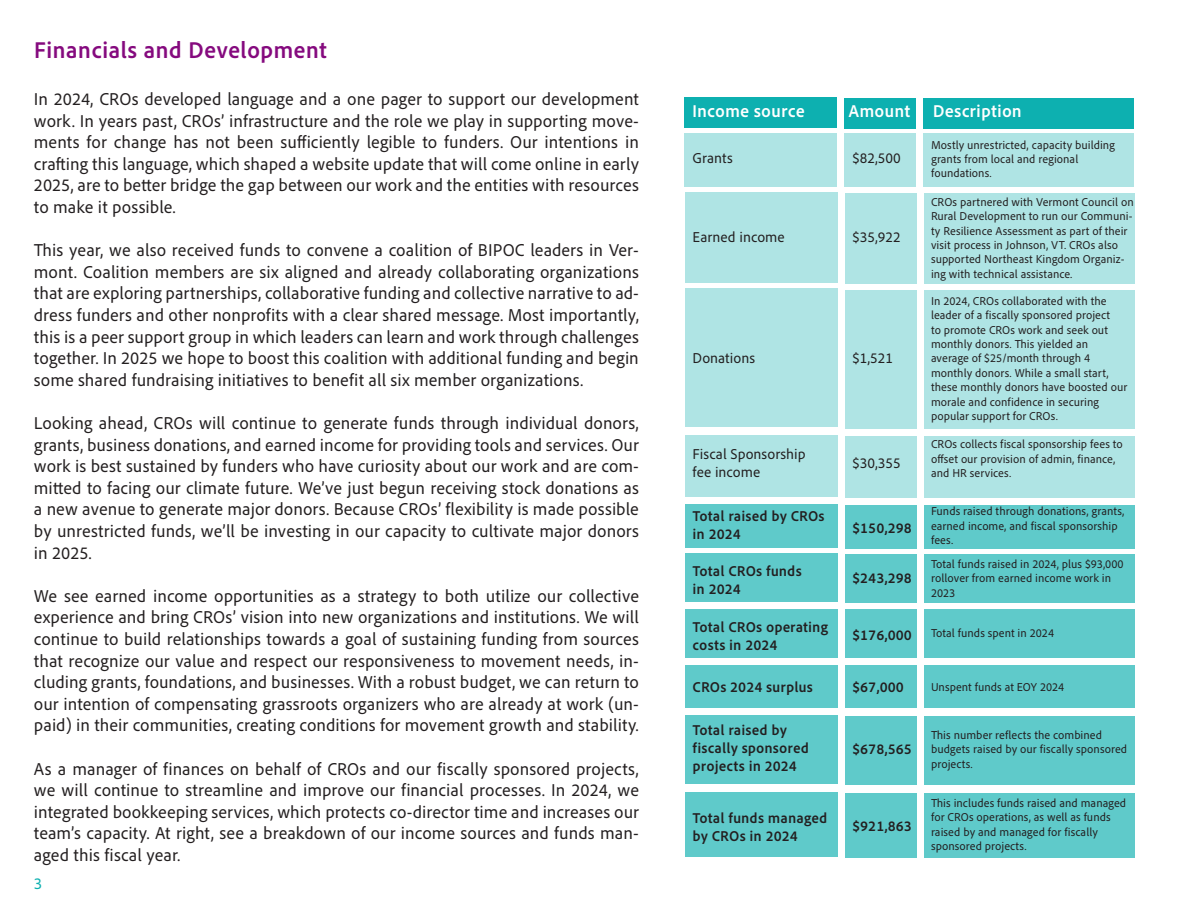
<style>
.page{position:relative;width:1188px;height:918px;background:#fff}
.page>*{position:absolute;margin:0;border:0;box-sizing:border-box;transform-origin:0 0}
.t1{font:700 24px "Adobe Clean UX";color:#850a7e}
.t2{font:18px/21.6px "Adobe Clean UX";color:#231f20;text-align:justify}
.t3{font:700 18px "Adobe Clean UX";color:#fff}
.t4{font:16.5px "Adobe Clean UX";color:#0db0b0}
.t5{font:700 15px/18px "Adobe Clean UX";color:#231f20}
.t6{font:15px "Adobe Clean UX";color:#231f20}
.t7{font:12px/14.4px "Adobe Clean UX";color:#231f20}
</style>
<div class="page">
<div style="left:685px;top:133px;width:152px;height:53px;background:#afe4e4"></div>
<div style="left:845px;top:134px;width:71px;height:53px;background:#afe4e4"></div>
<div style="left:924px;top:134px;width:210px;height:53px;background:#afe4e4"></div>
<div style="left:685px;top:192px;width:152px;height:90px;background:#afe4e4"></div>
<div style="left:845px;top:193px;width:71px;height:91px;background:#afe4e4"></div>
<div style="left:924px;top:193px;width:210px;height:91px;background:#afe4e4"></div>
<div style="left:685px;top:289px;width:152px;height:138px;background:#afe4e4"></div>
<div style="left:845px;top:290px;width:71px;height:138px;background:#afe4e4"></div>
<div style="left:924px;top:290px;width:210px;height:138px;background:#afe4e4"></div>
<div style="left:685px;top:435px;width:152px;height:62px;background:#afe4e4"></div>
<div style="left:845px;top:436px;width:71px;height:61px;background:#afe4e4"></div>
<div style="left:924px;top:436px;width:210px;height:61px;background:#afe4e4"></div>
<div style="left:685px;top:504px;width:152px;height:44px;background:#5fcaca"></div>
<div style="left:845px;top:505px;width:71px;height:43px;background:#5fcaca"></div>
<div style="left:924px;top:505px;width:210px;height:43px;background:#5fcaca"></div>
<div style="left:686px;top:554px;width:152px;height:48px;background:#5fcaca"></div>
<div style="left:845px;top:554px;width:72px;height:49px;background:#5fcaca"></div>
<div style="left:924px;top:554px;width:211px;height:49px;background:#5fcaca"></div>
<div style="left:686px;top:609px;width:152px;height:48px;background:#5fcaca"></div>
<div style="left:845px;top:610px;width:72px;height:48px;background:#5fcaca"></div>
<div style="left:924px;top:610px;width:211px;height:48px;background:#5fcaca"></div>
<div style="left:686px;top:665px;width:152px;height:43px;background:#5fcaca"></div>
<div style="left:845px;top:666px;width:72px;height:42px;background:#5fcaca"></div>
<div style="left:924px;top:666px;width:211px;height:42px;background:#5fcaca"></div>
<div style="left:686px;top:716px;width:152px;height:68px;background:#5fcaca"></div>
<div style="left:845px;top:717px;width:72px;height:68px;background:#5fcaca"></div>
<div style="left:924px;top:717px;width:211px;height:68px;background:#5fcaca"></div>
<div style="left:686px;top:792px;width:152px;height:65px;background:#5fcaca"></div>
<div style="left:845px;top:793px;width:72px;height:65px;background:#5fcaca"></div>
<div style="left:924px;top:793px;width:211px;height:65px;background:#5fcaca"></div>
<div style="left:684px;top:97px;width:152px;height:31px;background:#0db0b0"></div>
<div style="left:844px;top:98px;width:71px;height:31px;background:#0db0b0"></div>
<div style="left:923px;top:98px;width:210px;height:31px;background:#0db0b0"></div>
<p class="t1" style="left:34px;top:35px;width:295px">Financials and Development</p>
<p class="t2" style="left:34px;top:88px;width:607px">In 2024, CROs developed language and a one pager to support our development work. In years past, CROs’ infrastructure and the role we play in supporting move&shy;ments for change has not been sufficiently legible to funders. Our intentions in crafting this language, which shaped a website update that will come online in early 2025, are to better bridge the gap between our work and the entities with resources to make it possible.</p>
<p class="t2" style="left:34px;top:239px;width:607px">This year, we also received funds to convene a coalition of BIPOC leaders in Ver&shy;mont. Coalition members are six aligned and already collaborating organizations that are exploring partnerships, collaborative funding and collective narrative to ad&shy;dress funders and other nonprofits with a clear shared message. Most importantly, this is a peer support group in which leaders can learn and work through challenges together. In 2025 we hope to boost this coalition with additional funding and begin some shared fundraising initiatives to benefit all six member organizations.</p>
<p class="t2" style="left:34px;top:412px;width:607px">Looking ahead, CROs will continue to generate funds through individual donors, grants, business donations, and earned income for providing tools and services. Our work is best sustained by funders who have curiosity about our work and are com&shy;mitted to facing our climate future. We’ve just begun receiving stock donations as a new avenue to generate major donors. Because CROs’ flexibility is made possible by unrestricted funds, we’ll be investing in our capacity to cultivate major donors in 2025.</p>
<p class="t2" style="left:34px;top:584px;width:607px">We see earned income opportunities as a strategy to both utilize our collective experience and bring CROs’ vision into new organizations and institutions. We will continue to build relationships towards a goal of sustaining funding from sources that recognize our value and respect our responsiveness to movement needs, in&shy;cluding grants, foundations, and businesses. With a robust budget, we can return to our intention of compensating grassroots organizers who are already at work (un&shy;paid) in their communities, creating conditions for movement growth and stability.</p>
<p class="t2" style="left:34px;top:757px;width:607px">As a manager of finances on behalf of CROs and our fiscally sponsored projects, we will continue to streamline and improve our financial processes. In 2024, we integrated bookkeeping services, which protects co-director time and increases our team’s capacity. At right, see a breakdown of our income sources and funds man&shy;aged this fiscal year.</p>
<p class="t4" style="left:34px;top:873px;width:10px">3</p>
<p class="t3" style="left:692px;top:99px;width:114px">Income source</p>
<p class="t3" style="left:848px;top:99px;width:63px">Amount</p>
<p class="t3" style="left:933px;top:100px;width:91px">Description</p>
<p class="t6" style="left:693px;top:149px;width:42px">Grants</p>
<p class="t7" style="left:931px;top:137px;width:185px">Mostly unrestricted, capacity building grants from local and regional</p>
<p class="t7" style="left:931px;top:166px;width:62px">foundations.</p>
<p class="t7" style="left:931px;top:194px;width:204px">CROs partnered with Vermont Council on Rural Development to run our Communi&shy;ty Resilience Assessment as part of their visit process in Johnson, VT. CROs also supported Northeast Kingdom Organiz&shy;ing with technical assistance.</p>
<p class="t7" style="left:931px;top:293px;width:181px">In 2024, CROs collaborated with the leader of a fiscally sponsored project to promote CROs work and seek out monthly donors. This yielded an</p>
<p class="t7" style="left:931px;top:351px;width:198px">average of $25/month through 4 monthly donors. While a small start, these monthly donors have boosted our</p>
<p class="t7" style="left:931px;top:394px;width:170px">morale and confidence in securing popular support for CROs.</p>
<p class="t7" style="left:931px;top:437px;width:193px">CROs collects fiscal sponsorship fees to offset our provision of admin, finance, and HR services.</p>
<p class="t7" style="left:931px;top:504px;width:195px">Funds raised through donations, grants, earned income, and fiscal sponsorship fees.</p>
<p class="t7" style="left:931px;top:556px;width:194px">Total funds raised in 2024, plus $93,000 rollover from earned income work in<br>2023</p>
<p class="t7" style="left:931px;top:626px;width:125px">Total funds spent in 2024</p>
<p class="t6" style="left:853px;top:149px;width:50px">$82,500</p>
<p class="t6" style="left:853px;top:227px;width:50px">$35,922</p>
<p class="t6" style="left:693px;top:227px;width:94px">Earned income</p>
<p class="t6" style="left:853px;top:349px;width:42px">$1,521</p>
<p class="t6" style="left:693px;top:349px;width:64px">Donations</p>
<p class="t6" style="left:693px;top:445px;width:115px">Fiscal Sponsorship</p>
<p class="t6" style="left:693px;top:463px;width:69px">fee income</p>
<p class="t5" style="left:693px;top:507px;width:134px">Total raised by CROs in 2024</p>
<p class="t5" style="left:693px;top:561px;width:111px">Total CROs funds</p>
<p class="t5" style="left:693px;top:579px;width:50px">in 2024</p>
<p class="t5" style="left:693px;top:617px;width:137px">Total CROs operating costs in 2024</p>
<p class="t5" style="left:693px;top:678px;width:122px">CROs 2024 surplus</p>
<p class="t5" style="left:693px;top:721px;width:96px">Total raised by</p>
<p class="t5" style="left:693px;top:739px;width:118px">fiscally sponsored</p>
<p class="t5" style="left:693px;top:757px;width:106px">projects in 2024</p>
<p class="t5" style="left:693px;top:809px;width:136px">Total funds managed</p>
<p class="t5" style="left:693px;top:827px;width:107px">by CROs in 2024</p>
<p class="t6" style="left:853px;top:454px;width:50px">$30,355</p>
<p class="t5" style="left:853px;top:518px;width:61px">$150,298</p>
<p class="t5" style="left:853px;top:568px;width:61px">$243,298</p>
<p class="t5" style="left:853px;top:625px;width:61px">$176,000</p>
<p class="t5" style="left:853px;top:678px;width:53px">$67,000</p>
<p class="t7" style="left:931px;top:680px;width:135px">Unspent funds at EOY 2024</p>
<p class="t7" style="left:931px;top:727px;width:198px">This number reflects the combined budgets raised by our fiscally sponsored projects.</p>
<p class="t7" style="left:931px;top:795px;width:197px">This includes funds raised and managed for CROs operations, as well as funds raised by and managed for fiscally</p>
<p class="t7" style="left:931px;top:838px;width:97px">sponsored projects.</p>
<p class="t5" style="left:853px;top:739px;width:61px">$678,565</p>
<p class="t5" style="left:853px;top:817px;width:61px">$921,863</p>
</div>
